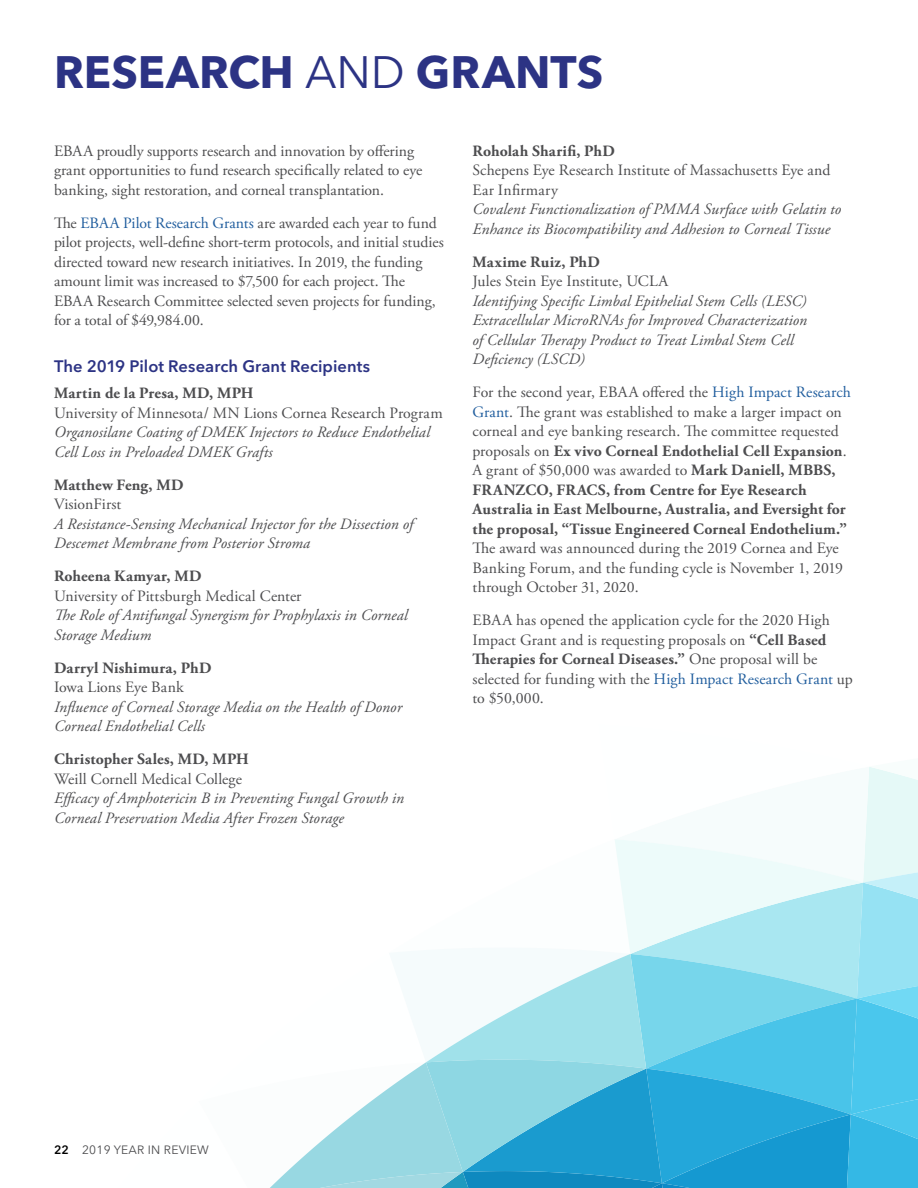
<style>
.page{position:relative;width:918px;height:1188px;background:#fff}
.page>*{position:absolute;margin:0;border:0;box-sizing:border-box;transform-origin:0 0}
.t1{font:700 45px "Avenir Next LT Pro";letter-spacing:.005em;color:#2c3384}
.t2{font:600 16.5px "Avenir Next LT Pro";letter-spacing:.005em;color:#2c3384}
.t3{font:15.75px/19.5px "Adobe Garamond Pro";color:#4d4d4f}
.t4{font:italic 15.75px/19.5px "Adobe Garamond Pro";letter-spacing:.005em;color:#4d4d4f}
.t5{font:700 15.75px/19.5px "Adobe Garamond Pro";letter-spacing:.01em;color:#4d4d4f}
.t6{font:12px "Avenir Next LT Pro";letter-spacing:.02em;color:#4d4d4f}
.s1{font-weight:400}
.s2{color:#215e9e}
.s3{font-weight:400;color:#215e9e}
.s4{font-weight:700}
.s5{font-weight:600;color:#000}
</style>
<div class="page">
<svg style="left:270px;top:767px;width:648px;height:421px"></svg>
<h1 class="t1" style="left:54px;top:45px;width:551px">RESEARCH <span class="s1">AND</span> GRANTS</h1>
<p class="t3" style="left:54px;top:142px;width:370px">EBAA proudly supports research and innovation by offering grant opportunities to fund research specifically related to eye banking, sight restoration, and corneal transplantation.</p>
<p class="t3" style="left:54px;top:214px;width:391px">The <span class="s2">EBAA Pilot Research Grants</span> are awarded each year to fund pilot projects, well-define short-term protocols, and initial studies directed toward new research initiatives. In 2019, the funding amount limit was increased to $7,500 for each project. The EBAA Research Committee selected seven projects for funding, for a total of $49,984.00.</p>
<p class="t2" style="left:54px;top:356px;width:318px">The 2019 Pilot Research Grant Recipients</p>
<p class="t5" style="left:54px;top:384px;width:201px">Martin de la Presa, MD, MPH</p>
<p class="t3" style="left:54px;top:404px;width:390px">University of Minnesota/ MN Lions Cornea Research Program</p>
<p class="t4" style="left:54px;top:423px;width:377px">Organosilane Coating of DMEK Injectors to Reduce Endothelial<br>Cell Loss in Preloaded DMEK Grafts</p>
<p class="t5" style="left:54px;top:475px;width:131px">Matthew Feng, MD</p>
<p class="t3" style="left:54px;top:495px;width:69px">VisionFirst</p>
<p class="t4" style="left:54px;top:514px;width:361px">A Resistance-Sensing Mechanical Injector for the Dissection of<br>Descemet Membrane from Posterior Stroma</p>
<p class="t5" style="left:54px;top:567px;width:149px">Roheena Kamyar, MD</p>
<p class="t3" style="left:54px;top:587px;width:249px">University of Pittsburgh Medical Center</p>
<p class="t4" style="left:54px;top:606px;width:355px">The Role of Antifungal Synergism for Prophylaxis in Corneal<br>Storage Medium</p>
<p class="t5" style="left:54px;top:658px;width:159px">Darryl Nishimura, PhD</p>
<p class="t3" style="left:54px;top:678px;width:131px">Iowa Lions Eye Bank</p>
<p class="t4" style="left:54px;top:697px;width:350px">Influence of Corneal Storage Media on the Health of Donor<br>Corneal Endothelial Cells</p>
<p class="t5" style="left:54px;top:750px;width:196px">Christopher Sales, MD, MPH</p>
<p class="t3" style="left:54px;top:770px;width:189px">Weill Cornell Medical College</p>
<p class="t4" style="left:54px;top:789px;width:352px">Efficacy of Amphotericin B in Preventing Fungal Growth in<br>Corneal Preservation Media After Frozen Storage</p>
<p class="t5" style="left:472px;top:141px;width:144px">Roholah Sharifi, PhD</p>
<p class="t3" style="left:472px;top:161px;width:359px">Schepens Eye Research Institute of Massachusetts Eye and<br>Ear Infirmary</p>
<p class="t4" style="left:472px;top:200px;width:370px">Covalent Functionalization of PMMA Surface with Gelatin to<br>Enhance its Biocompatibility and Adhesion to Corneal Tissue</p>
<p class="t5" style="left:472px;top:252px;width:129px">Maxime Ruiz, PhD</p>
<p class="t3" style="left:472px;top:272px;width:197px">Jules Stein Eye Institute, UCLA</p>
<p class="t4" style="left:472px;top:291px;width:336px">Identifying Specific Limbal Epithelial Stem Cells (LESC)<br>Extracellular MicroRNAs for Improved Characterization of Cellular Therapy Product to Treat Limbal Stem Cell Deficiency (LSCD)</p>
<p class="t5" style="left:472px;top:383px;width:380px"><span class="s1">For the second year, EBAA offered the</span> <span class="s3">High Impact Research Grant</span><span class="s1">. The grant was established to make a larger impact on corneal and eye banking research. The committee requested proposals on</span> Ex vivo Corneal Endothelial Cell Expansion<span class="s1">.<br>A grant of $50,000 was awarded to</span> Mark Daniell, MBBS, FRANZCO, FRACS, from Centre for Eye Research Australia in East Melbourne, Australia, and Eversight for the proposal, “Tissue Engineered Corneal Endothelium.”</p>
<p class="t3" style="left:472px;top:539px;width:372px">The award was announced during the 2019 Cornea and Eye<br>Banking Forum, and the funding cycle is November 1, 2019 through October 31, 2020.</p>
<p class="t3" style="left:472px;top:611px;width:382px">EBAA has opened the application cycle for the 2020 High Impact Grant and is requesting proposals on <span class="s4">“Cell Based Therapies for Corneal Diseases.”</span> One proposal will be selected for funding with the <span class="s2">High Impact Research Grant</span> up to $50,000.</p>
<p class="t6" style="left:54px;top:1142px;width:156px"><span class="s5">22</span> 2019 YEAR IN REVIEW</p>
</div>
